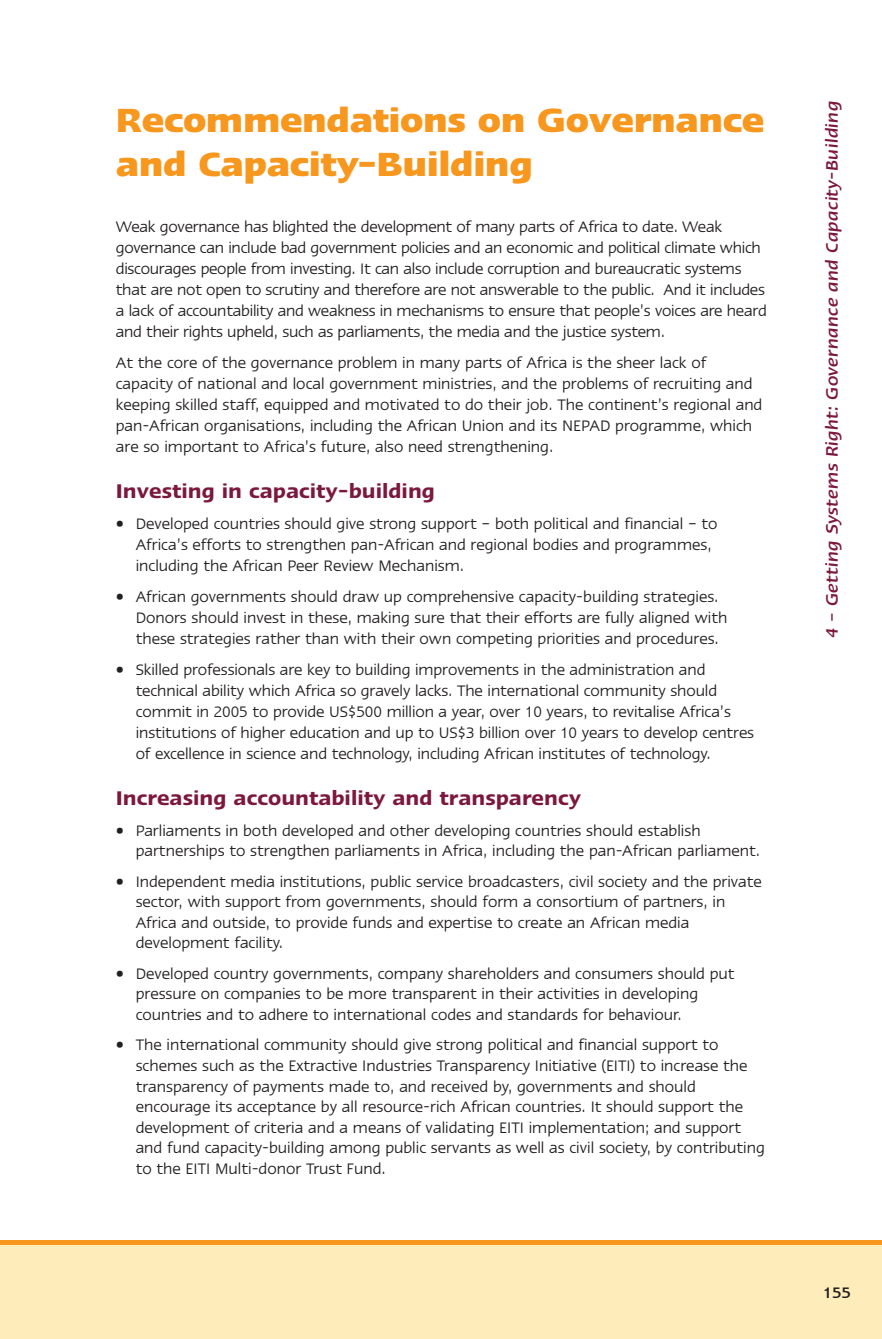
<style>
.page{position:relative;width:882px;height:1339px;background:#fff}
.page>*{position:absolute;margin:0;border:0;box-sizing:border-box;transform-origin:0 0}
.t1{font:700 38.5px/43.8px "Linotype Ergo";letter-spacing:-.01em;color:#f7971d}
.t2{font:600 22.75px "Linotype Ergo";color:#7c173e}
.t3{font:italic 500 19.25px "Linotype Ergo";letter-spacing:.015em;color:#7c173e}
.t4{font:17.5px/21px "Linotype Ergo";color:#231f20}
.t5{font:500 17.5px "Linotype Ergo";color:#231f20}
</style>
<div class="page">
<div style="left:0;top:1240px;width:882px;height:99px;background:#feecba"></div>
<div style="left:0;top:1240px;width:882px;height:5px;background:#f7971d"></div>
<h1 class="t1" style="left:116px;top:102px;width:650px">Recommendations on Governance and Capacity-Building</h1>
<p class="t4" style="left:116px;top:217px;width:652px">Weak governance has blighted the development of many parts of Africa to date. Weak governance can include bad government policies and an economic and political climate which discourages people from investing. It can also include corruption and bureaucratic systems that are not open to scrutiny and therefore are not answerable to the public. And it includes a lack of accountability and weakness in mechanisms to ensure that people’s voices are heard and their rights upheld, such as parliaments, the media and the justice system.</p>
<p class="t4" style="left:116px;top:353px;width:648px">At the core of the governance problem in many parts of Africa is the sheer lack of capacity of national and local government ministries, and the problems of recruiting and keeping skilled staff, equipped and motivated to do their job. The continent’s regional and pan-African organisations, including the African Union and its NEPAD programme, which are so important to Africa’s future, also need strengthening.</p>
<h2 class="t2" style="left:116px;top:482px;width:321px">Investing in capacity-building</h2>
<p class="t4" style="left:136px;top:514px;width:583px;text-indent:-20px">• Developed countries should give strong support – both political and financial – to<br>Africa’s efforts to strengthen pan-African and regional bodies and programmes, including the African Peer Review Mechanism.</p>
<p class="t4" style="left:136px;top:587px;width:593px;text-indent:-20px">• African governments should draw up comprehensive capacity-building strategies.<br>Donors should invest in these, making sure that their efforts are fully aligned with these strategies rather than with their own competing priorities and procedures.</p>
<p class="t4" style="left:136px;top:660px;width:620px;text-indent:-20px">• Skilled professionals are key to building improvements in the administration and technical ability which Africa so gravely lacks. The international community should commit in 2005 to provide US$500 million a year, over 10 years, to revitalise Africa’s institutions of higher education and up to US$3 billion over 10 years to develop centres of excellence in science and technology, including African institutes of technology.</p>
<h2 class="t2" style="left:116px;top:789px;width:467px">Increasing accountability and transparency</h2>
<p class="t4" style="left:136px;top:821px;width:626px;text-indent:-20px">• Parliaments in both developed and other developing countries should establish partnerships to strengthen parliaments in Africa, including the pan-African parliament.</p>
<p class="t4" style="left:136px;top:872px;width:628px;text-indent:-20px">• Independent media institutions, public service broadcasters, civil society and the private sector, with support from governments, should form a consortium of partners, in Africa and outside, to provide funds and expertise to create an African media development facility.</p>
<p class="t4" style="left:136px;top:964px;width:600px;text-indent:-20px">• Developed country governments, company shareholders and consumers should put pressure on companies to be more transparent in their activities in developing countries and to adhere to international codes and standards for behaviour.</p>
<p class="t4" style="left:136px;top:1036px;width:631px;text-indent:-20px">• The international community should give strong political and financial support to schemes such as the Extractive Industries Transparency Initiative (EITI) to increase the transparency of payments made to, and received by, governments and should encourage its acceptance by all resource-rich African countries. It should support the development of criteria and a means of validating EITI implementation; and support and fund capacity-building among public servants as well as civil society, by contributing to the EITI Multi-donor Trust Fund.</p>
<p class="t3" style="left:825px;top:638px;width:539px;rotate:-90deg">4 – Getting Systems Right: Governance and Capacity-Building</p>
<p class="t5" style="left:823px;top:1286px;width:30px">155</p>
</div>
